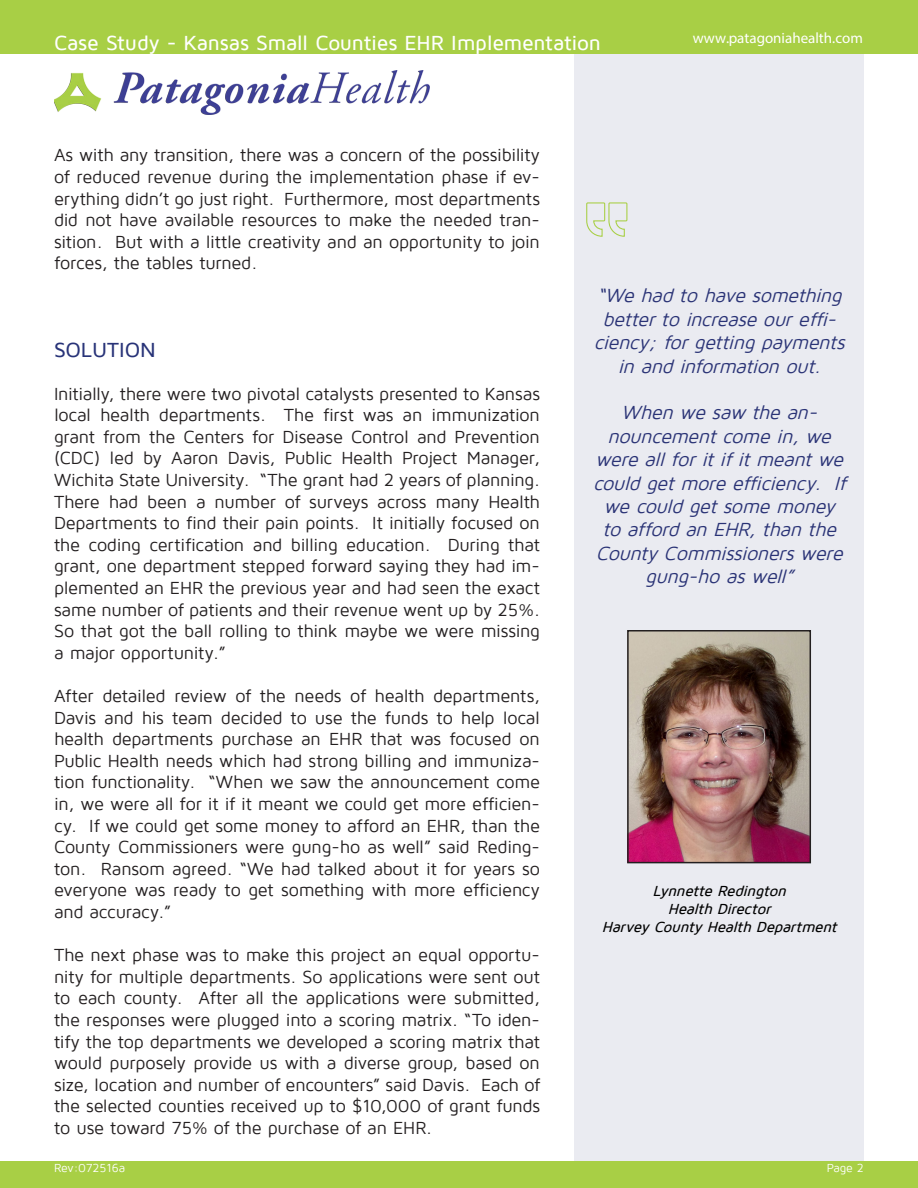
<style>
.page{position:relative;width:918px;height:1188px;background:#fff}
.page>*{position:absolute;margin:0;border:0;box-sizing:border-box;transform-origin:0 0}
.t1{font:500 21px "Maven Pro";letter-spacing:-.015em;color:#fff}
.t2{font:700 21px "Maven Pro";color:#fff}
.t3{font:500 21px "Maven Pro";letter-spacing:-.005em;color:#283378}
.t4{font:italic 19.5px/23.4px "Maven Pro";color:#2a3376;text-align:center}
.t5{font:18px/21.6px "Maven Pro";letter-spacing:-.015em;color:#231f20;text-align:justify}
.t6{font:italic 500 15px "Maven Pro";color:#000}
.t7{font:15px "Myriad Pro";color:#fff}
.t8{font:12px "Maven Pro";letter-spacing:-.015em;color:#fff}
</style>
<div class="page">
<div style="left:574px;top:18px;width:290px;height:1170px;background:#eaebf1"></div>
<img style="left:54px;top:70px;width:376px;height:44px">
<svg style="left:586px;top:202px;width:42px;height:35px"></svg>
<div style="left:0;top:1161px;width:918px;height:27px;background:#a8cf45"></div>
<div style="left:0;top:0;width:918px;height:54px;background:#a8cf45"></div>
<img style="left:630px;top:633px;width:178px;height:227px">
<div style="left:627px;top:630px;width:184px;height:233px;border:2px solid #231f20"></div>
<p class="t2" style="left:53px;top:25px;width:278px">Case Study - Pharmacy App</p>
<p class="t1" style="left:54px;top:32px;width:549px">Case Study - Kansas Small Counties EHR Implementation</p>
<p class="t5" style="left:54px;top:145px;width:488px">As with any transition, there was a concern of the possibility of reduced revenue during the implementation phase if ev&shy;erything didn’t go just right. Furthermore, most departments did not have available resources to make the needed tran&shy;sition. But with a little creativity and an opportunity to join forces, the tables turned.</p>
<p class="t7" style="left:693px;top:29px;width:172px">www.patagoniahealth.com</p>
<p class="t4" style="left:594px;top:284px;width:258px">“We had to have something betterto increase oureffi&shy;ciency;forgetting payments in and information out.</p>
<p class="t4" style="left:593px;top:401px;width:259px">When we saw the an&shy;nouncementcome in,we were allforitifitmeantwe could getmore efficiency. If we could getsome money to afford an EHR,than the<br>CountyCommissionerswere gung-ho aswell”</p>
<p class="t3" style="left:54px;top:339px;width:103px">SOLUTION</p>
<p class="t5" style="left:54px;top:383px;width:488px">Initially, there were two pivotal catalysts presented to Kansas local health departments. The first was an immunization grant from the Centers for Disease Control and Prevention (CDC) led by Aaron Davis, Public Health Project Manager, Wichita State University. “The grant had 2 years of planning.<br>There had been a number of surveys across many Health Departments to find their pain points. It initially focused on the coding certification and billing education. During that grant, one department stepped forward saying they had im&shy;plemented an EHR the previous year and had seen the exact same number of patients and their revenue went up by 25%.<br>So that got the ball rolling to think maybe we were missing a major opportunity.”</p>
<p class="t5" style="left:54px;top:685px;width:488px">After detailed review of the needs of health departments, Davis and his team decided to use the funds to help local health departments purchase an EHR that was focused on Public Health needs which had strong billing and immuniza&shy;tion functionality. “When we saw the announcement come in, we were all for it if it meant we could get more efficien&shy;cy. If we could get some money to afford an EHR, than the County Commissioners were gung-ho as well” said Reding&shy;ton. Ransom agreed. “We had talked about it for years so everyone was ready to get something with more efficiency and accuracy.”</p>
<p class="t5" style="left:54px;top:945px;width:488px">The next phase was to make this project an equal opportu&shy;nity for multiple departments. So applications were sent out to each county. After all the applications were submitted, the responses were plugged into a scoring matrix. “To iden&shy;tify the top departments we developed a scoring matrix that would purposely provide us with a diverse group, based on size, location and number of encounters” said Davis. Each of the selected counties received up to $10,000 of grant funds to use toward 75% of the purchase of an EHR.</p>
<p class="t8" style="left:54px;top:1162px;width:73px">Rev:072516a</p>
<p class="t8" style="left:827px;top:1162px;width:39px">Page 2</p>
<p class="t6" style="left:652px;top:883px;width:139px">Lynnette Redington</p>
<p class="t6" style="left:668px;top:901px;width:108px">Health Director</p>
<p class="t6" style="left:602px;top:919px;width:240px">HarveyCountyHealth Department</p>
</div>
